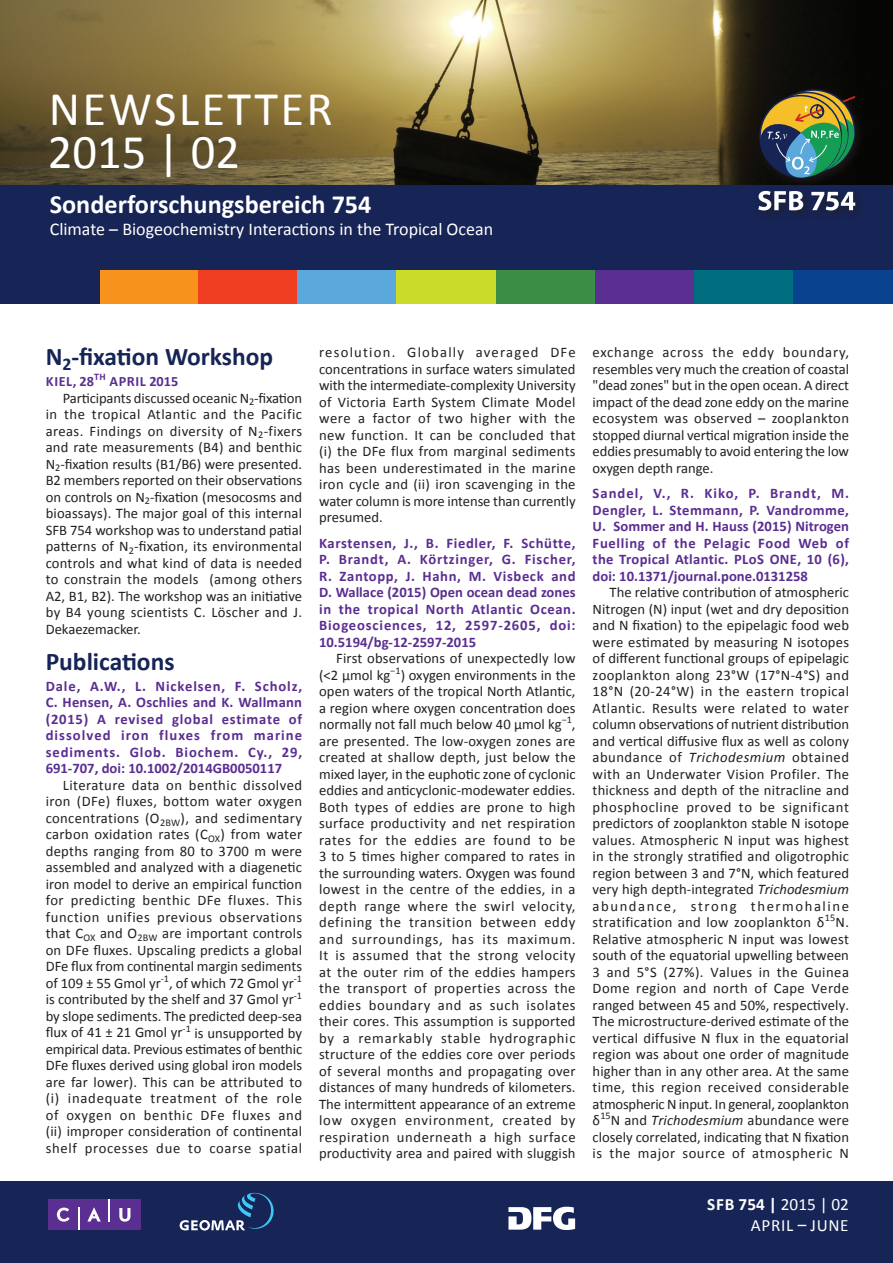
<style>
.page{position:relative;width:893px;height:1263px;background:#fff}
.page>*{position:absolute;margin:0;border:0;box-sizing:border-box;transform-origin:0 0}
.t1{font:48.6px/43.5px "Calibri";color:#fff}
.t2{font:700 26.25px "Calibri";color:#fff}
.t3{font:700 25.5px "Calibri";color:#162456}
.t4{font:18px "Calibri";color:#fff}
.t5{font:17.25px/20.7px "Calibri";color:#fff}
.t6{font:14.7px/16.5px "Calibri";letter-spacing:.005em;color:#231f20;text-align:justify}
.t7{font:700 14.7px/16.5px "Calibri";letter-spacing:.025em;color:#5b2e91;text-align:justify}
.t8{font:700 14.25px "Calibri";letter-spacing:.04em;color:#5b2e91}
.s1{font-style:italic}
.s2{font-weight:700}
</style>
<div class="page">
<img style="left:0;top:0;width:893px;height:185px">
<div style="left:0;top:185px;width:893px;height:88px;background:#162456"></div>
<div style="left:99px;top:271px;width:99px;height:33px;background:#f7931d"></div>
<div style="left:0;top:271px;width:99px;height:33px;background:#162456"></div>
<div style="left:198px;top:271px;width:100px;height:33px;background:#ef3e22"></div>
<div style="left:298px;top:271px;width:99px;height:33px;background:#5ba8dc"></div>
<div style="left:397px;top:271px;width:99px;height:33px;background:#cadb2a"></div>
<div style="left:496px;top:271px;width:99px;height:33px;background:#3b8c45"></div>
<div style="left:595px;top:271px;width:99px;height:33px;background:#5b2e91"></div>
<div style="left:694px;top:271px;width:100px;height:33px;background:#006e7e"></div>
<div style="left:794px;top:271px;width:99px;height:33px;background:#09428e"></div>
<div style="left:754px;top:85px;width:112px;height:136px;background:#231f20;opacity:.75"></div>
<svg style="left:756px;top:96px;width:102px;height:85px"></svg>
<svg style="left:758px;top:191px;width:45px;height:19px"></svg>
<svg style="left:811px;top:192px;width:44px;height:18px"></svg>
<div style="left:0;top:1181px;width:893px;height:82px;background:#162456"></div>
<div style="left:48px;top:1199px;width:92px;height:31px;background:#5b2e91"></div>
<svg style="left:109px;top:1199px;width:1px;height:23px"></svg>
<svg style="left:78px;top:1207px;width:1px;height:23px"></svg>
<svg style="left:119px;top:1208px;width:11px;height:13px"></svg>
<svg style="left:87px;top:1207px;width:14px;height:14px"></svg>
<svg style="left:57px;top:1207px;width:13px;height:14px"></svg>
<svg style="left:180px;top:1192px;width:94px;height:39px"></svg>
<svg style="left:508px;top:1207px;width:67px;height:23px"></svg>
<h1 class="t1" style="left:48px;top:87px;width:194px">Newsletter<br>2015 | 02</h1>
<h2 class="t2" style="left:50px;top:188px;width:323px">Sonderforschungsbereich 754</h2>
<p class="t4" style="left:50px;top:217px;width:445px">Climate – Biogeochemistry Interactions in the Tropical Ocean</p>
<h3 class="t3" style="left:46px;top:340px;width:229px">N<sub>2</sub>-fixation Workshop</h3>
<p class="t8" style="left:46px;top:372px;width:134px">Kiel, 28<sup>th</sup> April 2015</p>
<p class="t6" style="left:46px;top:389px;width:258px;text-indent:17px">Participants discussed oceanic N<sub>2</sub>-fixation in the tropical Atlantic and the Pacific areas. Findings on diversity of N<sub>2</sub>-fixers and rate measurements (B4) and benthic N<sub>2</sub>-fixation results (B1/B6) were presented.<br>B2 members reported on their observations on controls on N<sub>2</sub>-fixation (mesocosms and bioassays). The major goal of this internal SFB 754 workshop was to understand patial patterns of N<sub>2</sub>-fixation, its environmental controls and what kind of data is needed to constrain the models (among others A2, B1, B2). The workshop was an initiative by B4 young scientists C. Löscher and J.<br>Dekaezemacker.</p>
<h3 class="t3" style="left:46px;top:645px;width:130px">Publications</h3>
<p class="t7" style="left:46px;top:678px;width:258px">Dale, A.W., L. Nickelsen, F. Scholz, C. Hensen, A. Oschlies and K. Wallmann (2015) A revised global estimate of dissolved iron fluxes from marine sediments. Glob. Biochem. Cy., 29, 691-707, doi: 10.1002/2014GB0050117</p>
<p class="t6" style="left:46px;top:777px;width:258px;text-indent:17px">Literature data on benthic dissolved iron (DFe) fluxes, bottom water oxygen concentrations (O<sub>2BW</sub>), and sedimentary carbon oxidation rates (C<sub>OX</sub>) from water depths ranging from 80 to 3700 m were assembled and analyzed with a diagenetic iron model to derive an empirical function for predicting benthic DFe fluxes. This function unifies previous observations that C<sub>OX</sub> and O<sub>2BW</sub> are important controls on DFe fluxes. Upscaling predicts a global DFe flux from continental margin sediments of 109 ± 55 Gmol yr<sup>-1</sup>, of which 72 Gmol yr<sup>-1 </sup>is contributed by the shelf and 37 Gmol yr<sup>-1 </sup>by slope sediments. The predicted deep-sea flux of 41 ± 21 Gmol yr<sup>-1</sup> is unsupported by empirical data. Previous estimates of benthic DFe fluxes derived using global iron models are far lower). This can be attributed to (i) inadequate treatment of the role of oxygen on benthic DFe fluxes and (ii) improper consideration of continental shelf processes due to coarse spatial</p>
<p class="t6" style="left:319px;top:344px;width:258px">resolution. Globally averaged DFe concentrations in surface waters simulated with the intermediate-complexity University of Victoria Earth System Climate Model were a factor of two higher with the new function. It can be concluded that (i) the DFe flux from marginal sediments has been underestimated in the marine iron cycle and (ii) iron scavenging in the water column is more intense than currently presumed.</p>
<p class="t7" style="left:319px;top:534px;width:258px">Karstensen, J., B. Fiedler, F. Schütte, P. Brandt, A. Körtzinger, G. Fischer, R. Zantopp, J. Hahn, M. Visbeck and D. Wallace (2015) Open ocean dead zones in the tropical North Atlantic Ocean.<br>Biogeosciences, 12, 2597-2605, doi:<br>10.5194/bg-12-2597-2015</p>
<p class="t6" style="left:319px;top:650px;width:258px;text-indent:17px">First observations of unexpectedly low (&lt;2 μmol kg<sup>−1</sup>) oxygen environments in the open waters of the tropical North Atlantic, a region where oxygen concentration does normally not fall much below 40 μmol kg<sup>−1</sup>, are presented. The low-oxygen zones are created at shallow depth, just below the mixed layer, in the euphotic zone of cyclonic eddies and anticyclonic-modewater eddies.<br>Both types of eddies are prone to high surface productivity and net respiration rates for the eddies are found to be 3 to 5 times higher compared to rates in the surrounding waters. Oxygen was found lowest in the centre of the eddies, in a depth range where the swirl velocity, defining the transition between eddy and surroundings, has its maximum.<br>It is assumed that the strong velocity at the outer rim of the eddies hampers the transport of properties across the eddies boundary and as such isolates their cores. This assumption is supported by a remarkably stable hydrographic structure of the eddies core over periods of several months and propagating over distances of many hundreds of kilometers.<br>The intermittent appearance of an extreme low oxygen environment, created by respiration underneath a high surface productivity area and paired with sluggish</p>
<p class="t6" style="left:593px;top:344px;width:258px">exchange across the eddy boundary, resembles very much the creation of coastal "dead zones" but in the open ocean. A direct impact of the dead zone eddy on the marine ecosystem was observed – zooplankton stopped diurnal vertical migration inside the eddies presumably to avoid entering the low oxygen depth range.</p>
<p class="t7" style="left:593px;top:485px;width:258px">Sandel, V., R. Kiko, P. Brandt, M.<br>Dengler, L. Stemmann, P. Vandromme, U. Sommer and H. Hauss (2015) Nitrogen Fuelling of the Pelagic Food Web of the Tropical Atlantic. PLoS ONE, 10 (6), doi: 10.1371/journal.pone.0131258</p>
<p class="t6" style="left:593px;top:584px;width:258px;text-indent:17px">The relative contribution of atmospheric Nitrogen (N) input (wet and dry deposition and N fixation) to the epipelagic food web were estimated by measuring N isotopes of different functional groups of epipelagic zooplankton along 23°W (17°N-4°S) and 18°N (20-24°W) in the eastern tropical Atlantic. Results were related to water column observations of nutrient distribution and vertical diffusive flux as well as colony abundance of <span class="s1">Trichodesmium</span> obtained with an Underwater Vision Profiler. The thickness and depth of the nitracline and phosphocline proved to be significant predictors of zooplankton stable N isotope values. Atmospheric N input was highest in the strongly stratified and oligotrophic region between 3 and 7°N, which featured very high depth-integrated <span class="s1">Trichodesmium </span>abundance, strong thermohaline stratification and low zooplankton δ<sup>15</sup>N.<br>Relative atmospheric N input was lowest south of the equatorial upwelling between 3 and 5°S (27%). Values in the Guinea Dome region and north of Cape Verde ranged between 45 and 50%, respectively.<br>The microstructure-derived estimate of the vertical diffusive N flux in the equatorial region was about one order of magnitude higher than in any other area. At the same time, this region received considerable atmospheric N input. In general, zooplankton δ<sup>15</sup>N and <span class="s1">Trichodesmium</span> abundance were closely correlated, indicating that N fixation is the major source of atmospheric N</p>
<p class="t5" style="left:751px;top:1194px;width:100px;text-indent:-44px"><span class="s2">SFB 754 |</span> 2015 | 02<br>April</p>
<p class="t5" style="left:798px;top:1215px;width:24px">– june</p>
</div>
